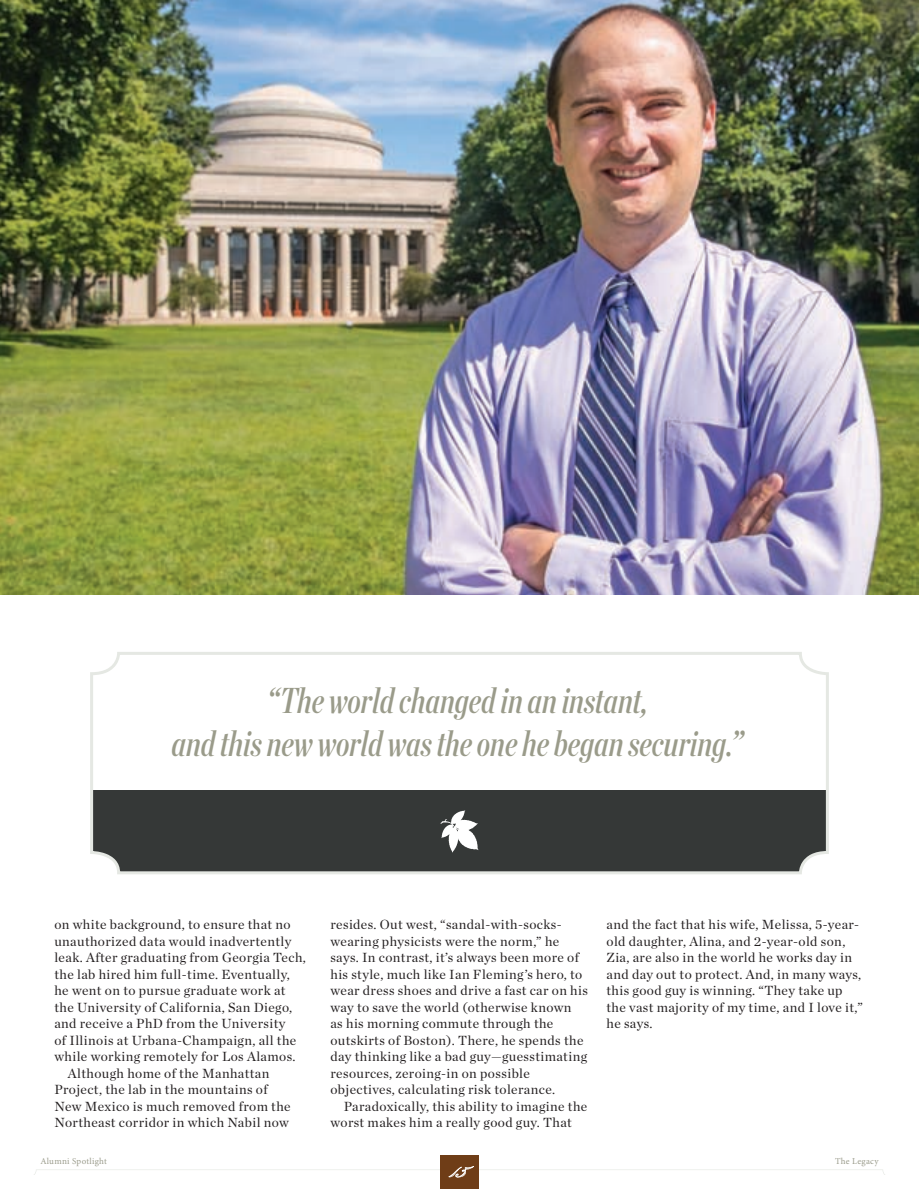
<style>
.page{position:relative;width:919px;height:1189px;background:#fff}
.page>*{position:absolute;margin:0;border:0;box-sizing:border-box;transform-origin:0 0}
.t1{font:italic 36px/43.2px "Chronicle Disp Comp Semi";color:#9a9b8a;text-align:center}
.t2{font:22.5px "Burgues Script";color:#fff}
.t3{font:13.5px/16.5px "Chronicle Deck";letter-spacing:.03em;color:#231f20}
.t4{font:9px "Minion Pro";letter-spacing:.03em;color:#9b9c8c}
</style>
<div class="page">
<div style="left:440px;top:1155px;width:38px;height:34px;background:#6f3d17"></div>
<svg style="left:34px;top:1166px;width:851px;height:11px"></svg>
<hr style="left:0;top:594px;width:919px;height:1px;background:#000">
<img style="left:1px;top:0;width:918px;height:595px">
<svg style="left:90px;top:652px;width:739px;height:222px"></svg>
<svg style="left:440px;top:810px;width:38px;height:43px"></svg>
<h1 class="t1" style="left:171px;top:676px;width:573px">“The world changed in an instant,<br>and this new world was the one he began securing.”</h1>
<p class="t3" style="left:54px;top:915px;width:238px">on white background, to ensure that no</p>
<p class="t3" style="left:54px;top:932px;width:238px">unauthorized data would inadvertently</p>
<p class="t3" style="left:54px;top:948px;width:253px">leak. After graduating from Georgia Tech,</p>
<p class="t3" style="left:54px;top:965px;width:237px">the lab hired him full-time. Eventually,</p>
<p class="t3" style="left:54px;top:981px;width:233px">he went on to pursue graduate work at</p>
<p class="t3" style="left:54px;top:998px;width:239px">the University of California, San Diego,</p>
<p class="t3" style="left:54px;top:1014px;width:233px">and receive a PhD from the University</p>
<p class="t3" style="left:54px;top:1031px;width:243px">of Illinois at Urbana-Champaign, all the</p>
<p class="t3" style="left:54px;top:1047px;width:242px">while working remotely for Los Alamos.</p>
<p class="t3" style="left:68px;top:1064px;width:203px">Although home of the Manhattan</p>
<p class="t3" style="left:54px;top:1080px;width:215px">Project, the lab in the mountains of</p>
<p class="t3" style="left:54px;top:1097px;width:238px">New Mexico is much removed from the</p>
<p class="t3" style="left:54px;top:1113px;width:236px">Northeast corridor in which Nabil now</p>
<p class="t3" style="left:330px;top:915px;width:259px">resides. Out west, “sandal-with-socks&shy;wearing physicists were the norm,” he says. In contrast, it’s always been more of his style, much like Ian Fleming’s hero, to wear dress shoes and drive a fast car on his way to save the world (otherwise known<br>as his morning commute through the outskirts of Boston). There, he spends the day thinking like a bad guy—guesstimating resources, zeroing-in on possible objectives, calculating risk tolerance.</p>
<p class="t3" style="left:330px;top:1097px;width:258px;text-indent:14px">Paradoxically, this ability to imagine the worst makes him a really good guy. That</p>
<p class="t3" style="left:606px;top:915px;width:258px">and the fact that his wife, Melissa, 5-year&shy;old daughter, Alina, and 2-year-old son, Zia, are also in the world he works day in and day out to protect. And, in many ways, this good guy is winning. “They take up the vast majority of my time, and I love it,” he says.</p>
<p class="t4" style="left:40px;top:1155px;width:68px">Alumni Spotlight</p>
<p class="t4" style="left:835px;top:1155px;width:45px">The Legacy</p>
<h2 class="t2" style="left:452px;top:1155px;width:17px">15</h2>
</div>
